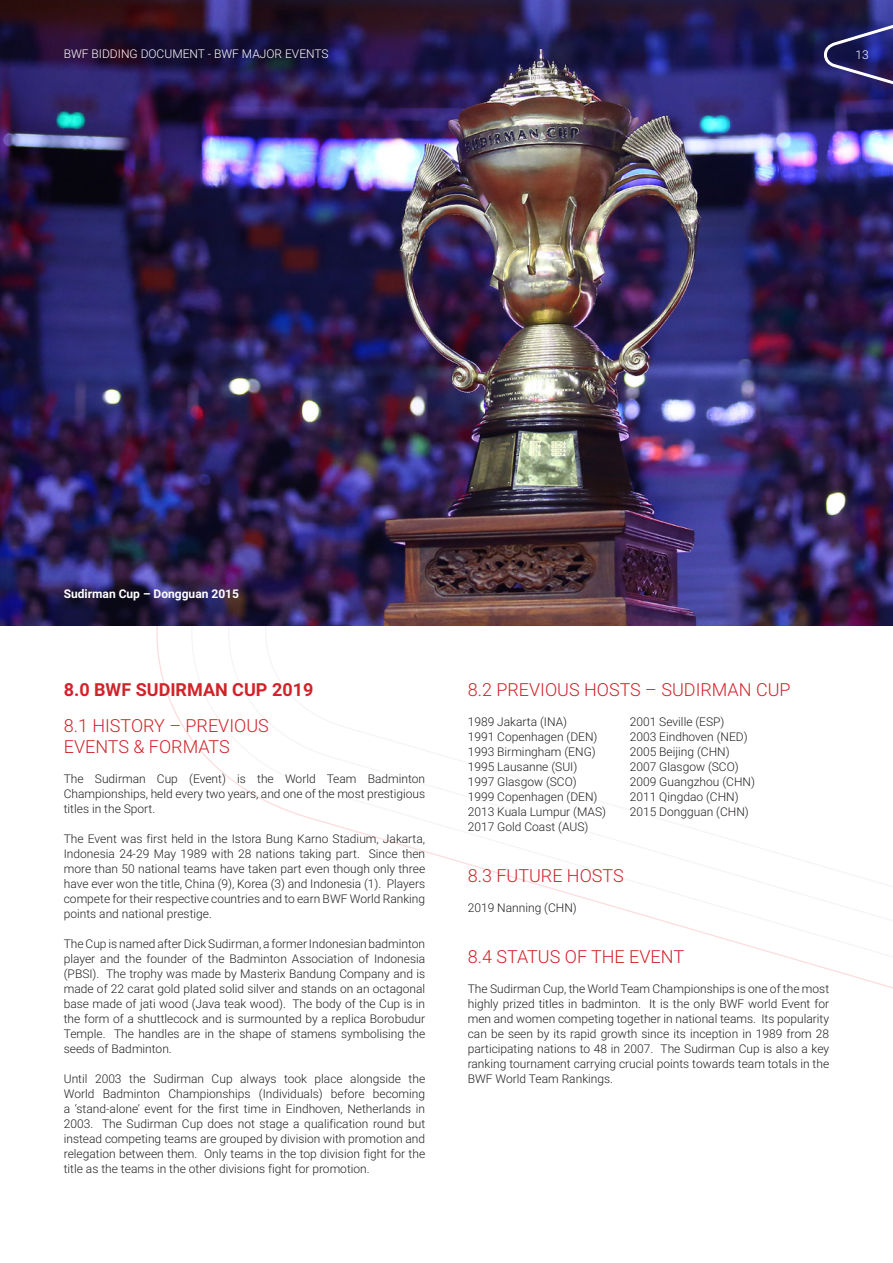
<style>
.page{position:relative;width:893px;height:1263px;background:#fff}
.page>*{position:absolute;margin:0;border:0;box-sizing:border-box;transform-origin:0 0}
.t1{font:300 18px/21px "Roboto";color:#d1232a}
.t2{font:700 18px "Roboto";color:#d1232a}
.t3{font:300 12px/15px "Roboto";color:#231f20;text-align:justify}
.t4{font:300 12px "Roboto";color:#fff}
.t5{font:700 12px "Roboto";color:#fff}
</style>
<div class="page">
<img style="left:0;top:0;width:893px;height:625px">
<svg style="left:822px;top:21px;width:71px;height:67px"></svg>
<p class="t4" style="left:64px;top:45px;width:266px">BWF BIDDING DOCUMENT - BWF MAJOR EVENTS</p>
<p class="t4" style="left:855px;top:46px;width:15px">13</p>
<p class="t5" style="left:64px;top:585px;width:177px">Sudirman Cup – Dongguan 2015</p>
<h1 class="t2" style="left:64px;top:677px;width:251px">8.0 BWF SUDIRMAN CUP 2019</h1>
<h1 class="t1" style="left:64px;top:714px;width:207px">8.1 HISTORY – PREVIOUS<br>EVENTS &amp; FORMATS</h1>
<p class="t3" style="left:64px;top:771px;width:363px">The Sudirman Cup (Event) is the World Team Badminton Championships, held every two years, and one of the most prestigious titles in the Sport.</p>
<p class="t3" style="left:64px;top:831px;width:363px">The Event was first held in the Istora Bung Karno Stadium, Jakarta, Indonesia 24-29 May 1989 with 28 nations taking part. Since then more than 50 national teams have taken part even though only three have ever won the title, China (9), Korea (3) and Indonesia (1). Players compete for their respective countries and to earn BWF World Ranking points and national prestige.</p>
<p class="t3" style="left:64px;top:936px;width:363px">The Cup is named after Dick Sudirman, a former Indonesian badminton player and the founder of the Badminton Association of Indonesia (PBSI). The trophy was made by Masterix Bandung Company and is made of 22 carat gold plated solid silver and stands on an octagonal base made of jati wood (Java teak wood). The body of the Cup is in the form of a shuttlecock and is surmounted by a replica Borobudur Temple. The handles are in the shape of stamens symbolising the seeds of Badminton.</p>
<p class="t3" style="left:64px;top:1071px;width:363px">Until 2003 the Sudirman Cup always took place alongside the World Badminton Championships (Individuals) before becoming a ‘stand-alone’ event for the first time in Eindhoven, Netherlands in 2003. The Sudirman Cup does not stage a qualification round but instead competing teams are grouped by division with promotion and relegation between them. Only teams in the top division fight for the title as the teams in the other divisions fight for promotion.</p>
<h1 class="t1" style="left:468px;top:678px;width:324px">8.2 PREVIOUS HOSTS – SUDIRMAN CUP</h1>
<p class="t3" style="left:468px;top:714px;width:101px">1989 Jakarta (INA)</p>
<p class="t3" style="left:630px;top:714px;width:96px">2001 Seville (ESP)</p>
<p class="t3" style="left:468px;top:729px;width:131px">1991 Copenhagen (DEN)</p>
<p class="t3" style="left:630px;top:729px;width:119px">2003 Eindhoven (NED)</p>
<p class="t3" style="left:468px;top:744px;width:130px">1993 Birmingham (ENG)</p>
<p class="t3" style="left:630px;top:744px;width:101px">2005 Beijing (CHN)</p>
<p class="t3" style="left:468px;top:759px;width:111px">1995 Lausanne (SUI)</p>
<p class="t3" style="left:630px;top:759px;width:111px">2007 Glasgow (SCO)</p>
<p class="t3" style="left:468px;top:774px;width:111px">1997 Glasgow (SCO)</p>
<p class="t3" style="left:630px;top:774px;width:127px">2009 Guangzhou (CHN)</p>
<p class="t3" style="left:468px;top:789px;width:131px">1999 Copenhagen (DEN)</p>
<p class="t3" style="left:630px;top:789px;width:110px">2011 Qingdao (CHN)</p>
<p class="t3" style="left:468px;top:804px;width:140px">2013 Kuala Lumpur (MAS)</p>
<p class="t3" style="left:630px;top:804px;width:121px">2015 Dongguan (CHN)</p>
<p class="t3" style="left:468px;top:819px;width:122px">2017 Gold Coast (AUS)</p>
<h1 class="t1" style="left:468px;top:864px;width:158px">8.3 FUTURE HOSTS</h1>
<p class="t3" style="left:468px;top:900px;width:111px">2019 Nanning (CHN)</p>
<h1 class="t1" style="left:468px;top:945px;width:218px">8.4 STATUS OF THE EVENT</h1>
<p class="t3" style="left:468px;top:981px;width:363px">The Sudirman Cup, the World Team Championships is one of the most highly prized titles in badminton. It is the only BWF world Event for men and women competing together in national teams. Its popularity can be seen by its rapid growth since its inception in 1989 from 28 participating nations to 48 in 2007. The Sudirman Cup is also a key ranking tournament carrying crucial points towards team totals in the BWF World Team Rankings.</p>
</div>
